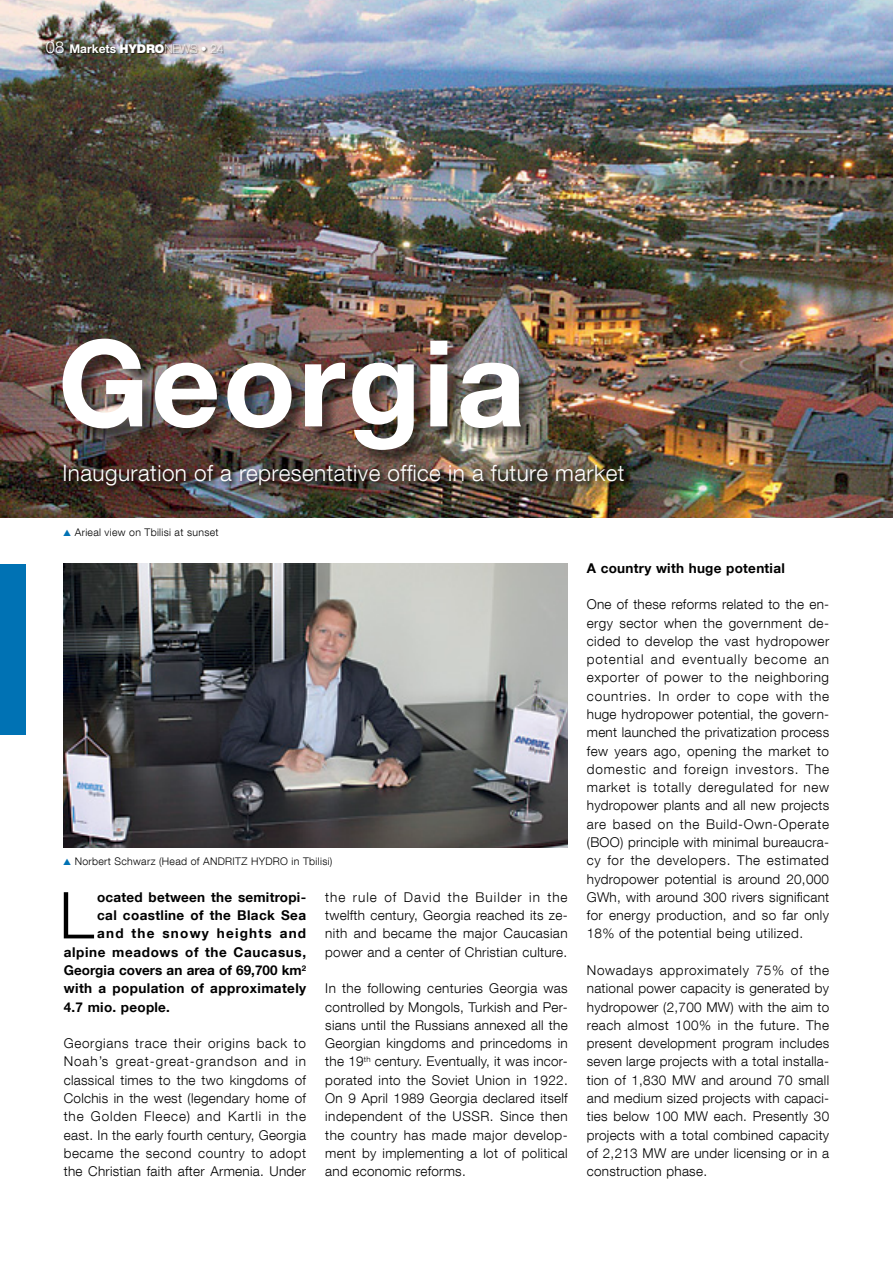
<style>
.page{position:relative;width:893px;height:1263px;background:#fff}
.page>*{position:absolute;margin:0;border:0;box-sizing:border-box;transform-origin:0 0}
.t1{font:700 120px "Helvetica Neue LT Com";letter-spacing:.02em;color:#fff}
.t2{font:300 64.65px "Helvetica Neue LT Com";color:#000}
.t3{font:300 22.5px "Helvetica Neue LT Com";letter-spacing:.02em;color:#fff}
.t4{font:300 13.5px/18.3px "Helvetica Neue LT Com";letter-spacing:.02em;color:#000;text-align:justify}
.t5{font:700 13.5px "Helvetica Neue LT Com";letter-spacing:.025em;color:#000}
.t6{font:700 13.5px "Helvetica Neue LT Com";color:#000}
.t7{font:700 13.5px "Helvetica Neue LT Com";letter-spacing:.045em;color:#000}
.t8{font:700 13.5px "Helvetica Neue LT Com";letter-spacing:.09em;color:#000}
.t9{font:700 12px "Helvetica Neue LT Com";color:#fff}
.Bildtext{font:300 10.5px "Helvetica Neue LT Com";letter-spacing:.03em;color:#000}
.s1{font-weight:300;font-size:16.5px}
.s2{font-weight:900}
.s3{font-weight:100}
.s4{color:#0072b4}
</style>
<div class="page">
<img style="left:0;top:0;width:893px;height:518px">
<div style="left:47px;top:41px;width:177px;height:13px;background:#000;opacity:.7"></div>
<div style="left:0;top:564px;width:26px;height:170px;background:#0072b4"></div>
<img style="left:63px;top:463px;width:568px;height:29px">
<div style="left:63px;top:340px;width:474px;height:127px;background:#000;opacity:.5"></div>
<img style="left:64px;top:564px;width:504px;height:283px">
<p class="t9" style="left:46px;top:41px;width:179px"><span class="s1">08</span> Markets <span class="s2">HYDRO</span><span class="s3">NEWS • 24</span></p>
<p class="t1" style="left:58px;top:308px;width:469px">Georgia</p>
<p class="t3" style="left:63px;top:459px;width:564px">Inauguration of a representative office in a future market</p>
<p class="Bildtext" style="left:63px;top:526px;width:157px"><span class="s4">▲</span> Arieal view on Tbilisi at sunset</p>
<p class="Bildtext" style="left:63px;top:855px;width:271px"><span class="s4">▲</span> Norbert Schwarz (Head of ANDRITZ HYDRO in Tbilisi)</p>
<p class="t2" style="left:59px;top:876px;width:36px">L</p>
<p class="t5" style="left:97px;top:888px;width:211px">ocated between the semitropi-</p>
<p class="t5" style="left:97px;top:907px;width:210px">cal coastline of the Black Sea</p>
<p class="t8" style="left:97px;top:925px;width:211px">and the snowy heights and</p>
<p class="t7" style="left:64px;top:943px;width:244px">alpine meadows of the Caucasus,</p>
<p class="t6" style="left:64px;top:962px;width:244px">Georgia covers an area of 69,700 km<sup>2</sup></p>
<p class="t5" style="left:64px;top:980px;width:244px">with a population of approximately</p>
<p class="t5" style="left:64px;top:998px;width:108px">4.7 mio. people.</p>
<p class="t4" style="left:64px;top:1034px;width:244px">Georgians trace their origins back to Noah’s great-great-grandson and in classical times to the two kingdoms of Colchis in the west (legendary home of the Golden Fleece) and Kartli in the east. In the early fourth century, Georgia became the second country to adopt the Christian faith after Armenia. Under</p>
<p class="t4" style="left:325px;top:888px;width:244px">the rule of David the Builder in the twelfth century, Georgia reached its ze&shy;nith and became the major Caucasian power and a center of Christian culture.</p>
<p class="t4" style="left:325px;top:979px;width:244px">In the following centuries Georgia was controlled by Mongols, Turkish and Per&shy;sians until the Russians annexed all the Georgian kingdoms and princedoms in the 19<sup>th</sup> century. Eventually, it was incor&shy;porated into the Soviet Union in 1922.<br>On 9 April 1989 Georgia declared itself independent of the USSR. Since then the country has made major develop&shy;ment by implementing a lot of political and economic reforms.</p>
<p class="t5" style="left:587px;top:559px;width:200px">A country with huge potential</p>
<p class="t4" style="left:587px;top:595px;width:244px">One of these reforms related to the en&shy;ergy sector when the government de&shy;cided to develop the vast hydropower potential and eventually become an exporter of power to the neighboring countries. In order to cope with the huge hydropower potential, the govern&shy;ment launched the privatization process few years ago, opening the market to domestic and foreign investors. The market is totally deregulated for new hydropower plants and all new projects are based on the Build-Own-Operate (BOO) principle with minimal bureaucra&shy;cy for the developers. The estimated hydropower potential is around 20,000<br>GWh, with around 300 rivers significant for energy production, and so far only 18% of the potential being utilized.</p>
<p class="t4" style="left:587px;top:961px;width:244px">Nowadays approximately 75% of the national power capacity is generated by hydropower (2,700 MW) with the aim to reach almost 100% in the future. The present development program includes seven large projects with a total installa&shy;tion of 1,830 MW and around 70 small and medium sized projects with capaci&shy;ties below 100 MW each. Presently 30 projects with a total combined capacity of 2,213 MW are under licensing or in a construction phase.</p>
</div>
